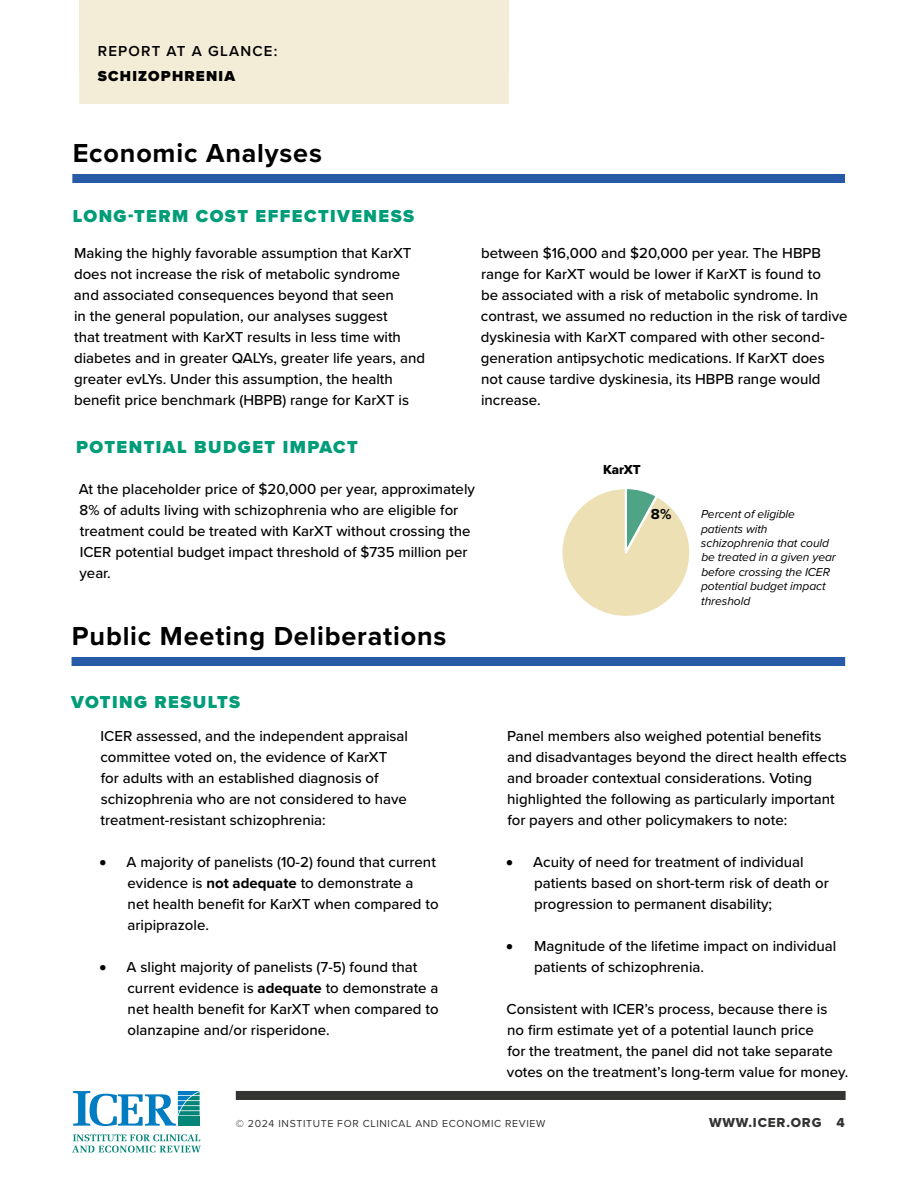
<style>
.page{position:relative;width:918px;height:1188px;background:#fff}
.page>*{position:absolute;margin:0;border:0;box-sizing:border-box;transform-origin:0 0}
.t1{font:700 27px "Proxima Nova";letter-spacing:.03em;color:#000}
.t2{font:900 18px "Proxima Nova";letter-spacing:.08em;color:#009d78}
.t3{font:500 15px/21px "Proxima Nova";color:#000}
.t4{font:600 15px "Proxima Nova";letter-spacing:.08em;color:#000}
.t5{font:900 15px "Proxima Nova";letter-spacing:.08em;color:#000}
.t6{font:700 15px "Proxima Nova";color:#000}
.t7{font:13.5px "Proxima Nova Extrabld";letter-spacing:.06em;color:#343433}
.t8{font:13.5px "Proxima Nova Extrabld";letter-spacing:-.01em;color:#000}
.t9{font:italic 12px/14.4px "Proxima Nova";letter-spacing:-.005em;color:#000}
.t10{font:10.5px "Proxima Nova";letter-spacing:.06em;color:#343433}
.s1{font-weight:700}
</style>
<div class="page">
<div style="left:236px;top:1091px;width:610px;height:9px;background:#343433"></div>
<div style="left:79px;top:0;width:430px;height:104px;background:#f3ecd6"></div>
<svg style="left:72px;top:1134px;width:129px;height:18px"></svg>
<svg style="left:73px;top:1091px;width:127px;height:35px"></svg>
<svg style="left:562px;top:489px;width:128px;height:127px"></svg>
<div style="left:72px;top:657px;width:773px;height:9px;background:#285ba7"></div>
<div style="left:72px;top:174px;width:773px;height:9px;background:#285ba7"></div>
<p class="t4" style="left:98px;top:40px;width:181px">REPORT AT A GLANCE:</p>
<p class="t5" style="left:98px;top:65px;width:139px">SCHIZOPHRENIA</p>
<h1 class="t1" style="left:73px;top:133px;width:251px">Economic Analyses</h1>
<p class="t2" style="left:73px;top:203px;width:343px">LONG-TERM COST EFFECTIVENESS</p>
<p class="t3" style="left:74px;top:242px;width:353px">Making the highly favorable assumption that KarXT does not increase the risk of metabolic syndrome and associated consequences beyond that seen<br>in the general population, our analyses suggest<br>that treatment with KarXT results in less time with diabetes and in greater QALYs, greater life years, and greater evLYs. Under this assumption, the health benefit price benchmark (HBPB) range for KarXT is</p>
<p class="t3" style="left:481px;top:242px;width:368px">between $16,000 and $20,000 per year. The HBPB range for KarXT would be lower if KarXT is found to<br>be associated with a risk of metabolic syndrome. In contrast, we assumed no reduction in the risk of tardive dyskinesia with KarXT compared with other second&shy;generation antipsychotic medications. If KarXT does not cause tardive dyskinesia, its HBPB range would increase.</p>
<p class="t2" style="left:76px;top:434px;width:283px">POTENTIAL BUDGET IMPACT</p>
<p class="t3" style="left:79px;top:478px;width:398px">At the placeholder price of $20,000 per year, approximately 8% of adults living with schizophrenia who are eligible for treatment could be treated with KarXT without crossing the ICER potential budget impact threshold of $735 million per year.</p>
<h1 class="t1" style="left:72px;top:616px;width:376px">Public Meeting Deliberations</h1>
<p class="t2" style="left:71px;top:689px;width:170px">VOTING RESULTS</p>
<p class="t3" style="left:101px;top:725px;width:309px">ICER assessed, and the independent appraisal committee voted on, the evidence of KarXT for adults with an established diagnosis of schizophrenia who are not considered to have treatment-resistant schizophrenia:</p>
<p class="t3" style="left:127px;top:851px;width:313px;text-indent:-28px">• A majority of panelists (10-2) found that current evidence is <span class="s1">not adequate</span> to demonstrate a net health benefit for KarXT when compared to aripiprazole.</p>
<p class="t3" style="left:128px;top:956px;width:313px;text-indent:-28px">• A slight majority of panelists (7-5) found that current evidence is <span class="s1">adequate</span> to demonstrate a net health benefit for KarXT when compared to olanzapine and/or risperidone.</p>
<p class="t8" style="left:603px;top:459px;width:39px">KarXT</p>
<p class="t6" style="left:651px;top:503px;width:22px">8%</p>
<p class="t9" style="left:701px;top:507px;width:136px">Percent of eligible patients with schizophrenia that could be treated in a given year before crossing the ICER potential budget impact threshold</p>
<p class="t3" style="left:507px;top:725px;width:341px">Panel members also weighed potential benefits and disadvantages beyond the direct health effects and broader contextual considerations. Voting highlighted the following as particularly important for payers and other policymakers to note:</p>
<p class="t3" style="left:534px;top:851px;width:296px;text-indent:-28px">• Acuity of need for treatment of individual patients based on short-term risk of death or progression to permanent disability;</p>
<p class="t3" style="left:534px;top:935px;width:304px;text-indent:-28px">• Magnitude of the lifetime impact on individual patients of schizophrenia.</p>
<p class="t3" style="left:507px;top:998px;width:343px">Consistent with ICER’s process, because there is<br>no firm estimate yet of a potential launch price<br>for the treatment, the panel did not take separate votes on the treatment’s long-term value for money.</p>
<p class="t10" style="left:236px;top:1116px;width:311px">© 2024 INSTITUTE FOR CLINICAL AND ECONOMIC REVIEW</p>
<p class="t7" style="left:709px;top:1112px;width:137px">WWW.ICER.ORG 4</p>
</div>
